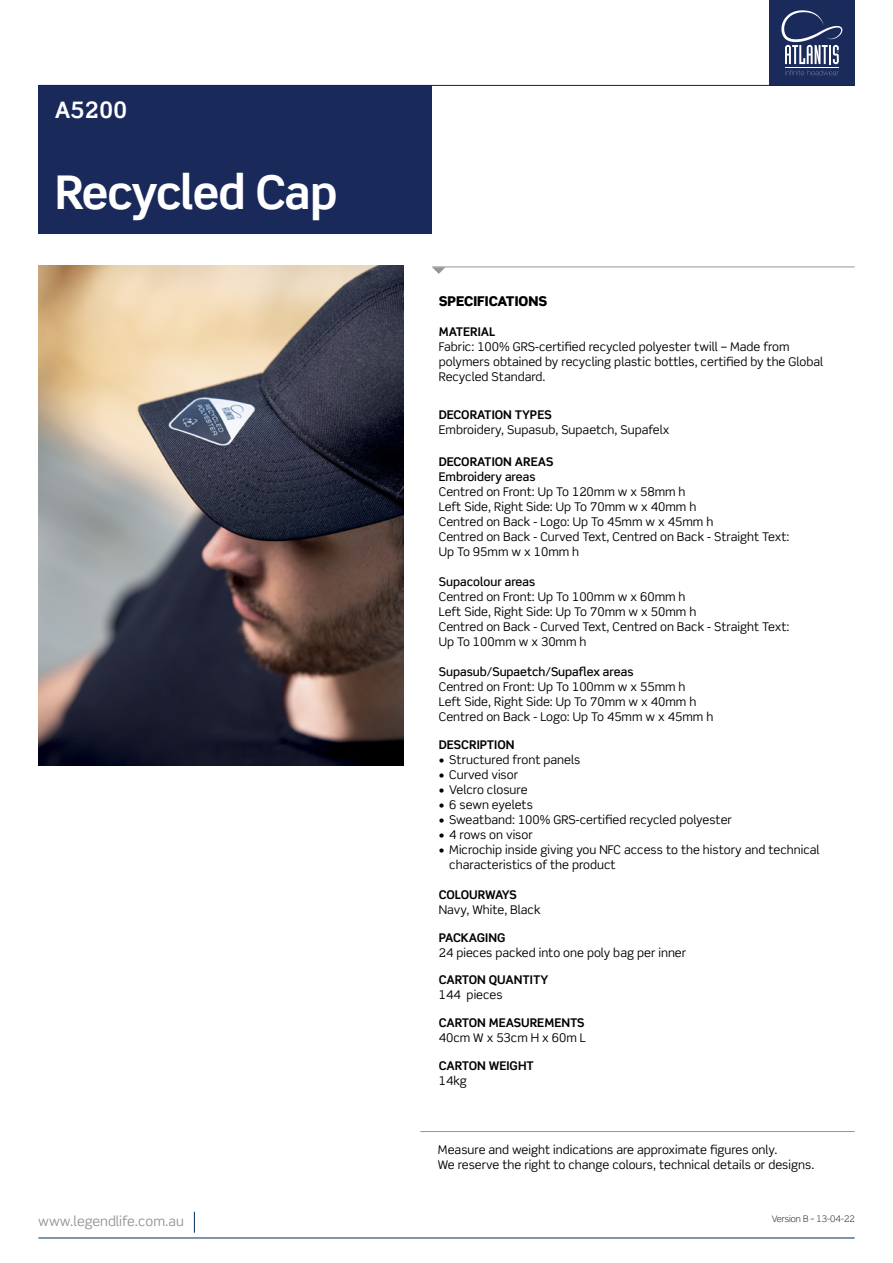
<style>
.page{position:relative;width:893px;height:1263px;background:#fff}
.page>*{position:absolute;margin:0;border:0;box-sizing:border-box;transform-origin:0 0}
.t1{font:700 46.5px "Scene Std";letter-spacing:-.02em;color:#fff}
.t2{font:700 22.65px "Scene Std";color:#fff}
.t3{font:13.5px "Scene Std";color:#939598}
.t4{font:900 13.5px "Scene Std";color:#000}
.t5{font:12px/15px "Scene Std";color:#000}
.t6{font:700 12px "Scene Std";color:#000}
.t7{font:500 12px "Scene Std";color:#000}
.t8{font:700 12px "Scene Std";letter-spacing:-.02em;color:#000}
.t9{font:300 9px "Scene Std";color:#000}
</style>
<div class="page">
<div style="left:38px;top:85px;width:394px;height:149px;background:#19295a"></div>
<div style="left:769px;top:0;width:86px;height:86px;background:#1a2a5a"></div>
<hr style="left:785px;top:67px;width:54px;height:1px;background:#fff">
<svg style="left:785px;top:70px;width:54px;height:5px"></svg>
<svg style="left:781px;top:10px;width:61px;height:54px"></svg>
<hr style="left:420px;top:1131px;width:435px;height:1px;background:#939598">
<hr style="left:38px;top:85px;width:817px;height:1px;background:#002d56">
<hr style="left:38px;top:1237px;width:817px;height:1px;background:#002d56">
<svg style="left:194px;top:1212px;width:1px;height:21px"></svg>
<hr style="left:432px;top:267px;width:423px;height:1px;background:#939598">
<svg style="left:432px;top:267px;width:13px;height:7px"></svg>
<img style="left:38px;top:265px;width:366px;height:500px">
<h2 class="t2" style="left:55px;top:96px;width:74px">A5200</h2>
<h1 class="t1" style="left:55px;top:164px;width:284px">Recycled Cap</h1>
<p class="t3" style="left:38px;top:1213px;width:147px">www.legendlife.com.au</p>
<p class="t4" style="left:439px;top:292px;width:110px">SPECIFICATIONS</p>
<p class="t6" style="left:439px;top:324px;width:58px">MATERIAL</p>
<p class="t5" style="left:439px;top:339px;width:386px">Fabric: 100% GRS-certified recycled polyester twill – Made from polymers obtained by recycling plastic bottles, certified by the Global<br>Recycled Standard.</p>
<p class="t6" style="left:439px;top:407px;width:114px">DECORATION TYPES</p>
<p class="t5" style="left:439px;top:422px;width:232px">Embroidery, Supasub, Supaetch, Supafelx</p>
<p class="t6" style="left:439px;top:454px;width:116px">DECORATION AREAS</p>
<p class="t7" style="left:439px;top:469px;width:98px">Embroidery areas</p>
<p class="t5" style="left:439px;top:484px;width:352px">Centred on Front: Up To 120mm w x 58mm h<br>Left Side, Right Side: Up To 70mm w x 40mm h<br>Centred on Back - Logo: Up To 45mm w x 45mm h<br>Centred on Back - Curved Text, Centred on Back - Straight Text:<br>Up To 95mm w x 10mm h</p>
<p class="t7" style="left:439px;top:574px;width:98px">Supacolour areas</p>
<p class="t5" style="left:439px;top:589px;width:352px">Centred on Front: Up To 100mm w x 60mm h<br>Left Side, Right Side: Up To 70mm w x 50mm h<br>Centred on Back - Curved Text, Centred on Back - Straight Text:<br>Up To 100mm w x 30mm h</p>
<p class="t7" style="left:439px;top:664px;width:196px">Supasub/Supaetch/Supaflex areas</p>
<p class="t5" style="left:439px;top:679px;width:276px">Centred on Front: Up To 100mm w x 55mm h<br>Left Side, Right Side: Up To 70mm w x 40mm h<br>Centred on Back - Logo: Up To 45mm w x 45mm h</p>
<p class="t6" style="left:439px;top:737px;width:77px">DESCRIPTION</p>
<p class="t5" style="left:439px;top:752px;width:143px">• Structured front panels</p>
<p class="t5" style="left:439px;top:767px;width:81px">• Curved visor</p>
<p class="t5" style="left:439px;top:782px;width:90px">• Velcro closure</p>
<p class="t5" style="left:439px;top:797px;width:96px">• 6 sewn eyelets</p>
<p class="t5" style="left:439px;top:812px;width:295px">• Sweatband: 100% GRS-certified recycled polyester</p>
<p class="t5" style="left:439px;top:827px;width:95px">• 4 rows on visor</p>
<p class="t5" style="left:449px;top:842px;width:372px;text-indent:-10px">• Microchip inside giving you NFC access to the history and technical characteristics of the product</p>
<p class="t8" style="left:439px;top:887px;width:79px">COLOURWAYS</p>
<p class="t5" style="left:439px;top:902px;width:103px">Navy, White, Black</p>
<p class="t6" style="left:439px;top:930px;width:68px">PACKAGING</p>
<p class="t5" style="left:439px;top:945px;width:249px">24 pieces packed into one poly bag per inner</p>
<p class="t6" style="left:439px;top:972px;width:111px">CARTON QUANTITY</p>
<p class="t5" style="left:439px;top:987px;width:65px">144 pieces</p>
<p class="t6" style="left:439px;top:1015px;width:147px">CARTON MEASUREMENTS</p>
<p class="t5" style="left:439px;top:1030px;width:149px">40cm W x 53cm H x 60m L</p>
<p class="t6" style="left:439px;top:1058px;width:97px">CARTON WEIGHT</p>
<p class="t5" style="left:439px;top:1073px;width:30px">14kg</p>
<p class="t5" style="left:438px;top:1142px;width:378px">Measure and weight indications are approximate figures only.<br>We reserve the right to change colours, technical details or designs.</p>
<p class="t9" style="left:772px;top:1213px;width:85px">Version B – 13-04-22</p>
</div>
